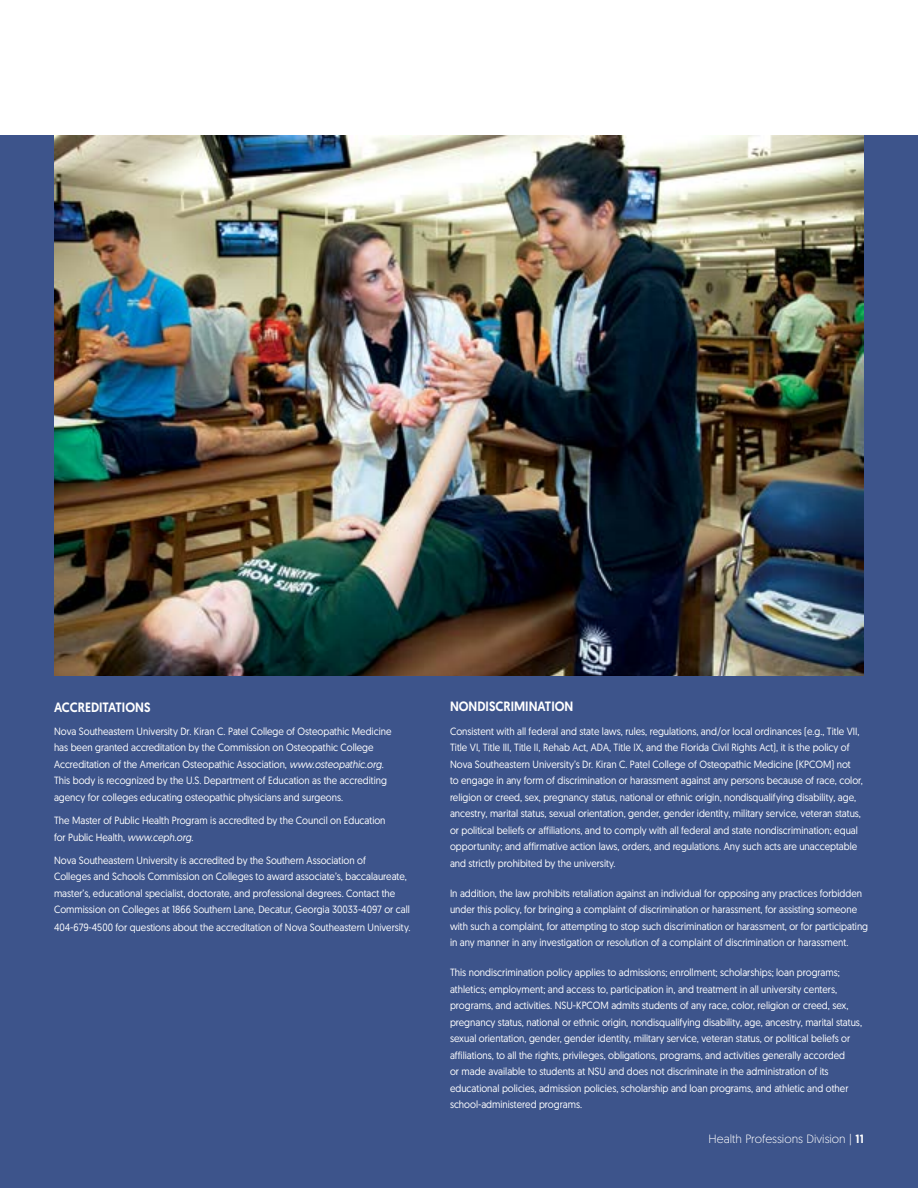
<style>
.page{position:relative;width:918px;height:1188px;background:#fff}
.page>*{position:absolute;margin:0;border:0;box-sizing:border-box;transform-origin:0 0}
.t1{font:500 13.5px "Geomanist";color:#fff;scale:.92 1}
.t2{font:300 12px "Geomanist";color:#fff}
.t3{font:10.5px/16.5px "Geomanist";color:#fff;scale:.92 1}
.s1{font-style:italic}
.s2{font-weight:500}
</style>
<div class="page">
<div style="left:0;top:135px;width:918px;height:1053px;background:#3d548b"></div>
<img style="left:54px;top:135px;width:809px;height:541px">
<p class="t1" style="left:54px;top:698px;width:106px">ACCREDITATIONS</p>
<p class="t3" style="left:54px;top:723px;width:368px">Nova Southeastern University Dr. Kiran C. Patel College of Osteopathic Medicine has been granted accreditation by the Commission on Osteopathic College Accreditation of the American Osteopathic Association, <span class="s1">www.osteopathic.org</span>.<br>This body is recognized by the U.S. Department of Education as the accrediting agency for colleges educating osteopathic physicians and surgeons.</p>
<p class="t3" style="left:54px;top:812px;width:362px">The Master of Public Health Program is accredited by the Council on Education for Public Health, <span class="s1">www.ceph.org</span>.</p>
<p class="t3" style="left:54px;top:852px;width:388px">Nova Southeastern University is accredited by the Southern Association of<br>Colleges and Schools Commission on Colleges to award associate’s, baccalaureate, master’s, educational specialist, doctorate, and professional degrees. Contact the Commission on Colleges at 1866 Southern Lane, Decatur, Georgia 30033-4097 or call</p>
<p class="t3" style="left:54px;top:919px;width:389px">404-679-4500 for questions about the accreditation of Nova Southeastern University.</p>
<p class="t1" style="left:450px;top:698px;width:136px">NONDISCRIMINATION</p>
<p class="t3" style="left:450px;top:722px;width:450px">Consistent with all federal and state laws, rules, regulations, and/or local ordinances (e.g., Title VII, Title VI, Title III, Title II, Rehab Act, ADA, Title IX, and the Florida Civil Rights Act), it is the policy of Nova Southeastern University’s Dr. Kiran C. Patel College of Osteopathic Medicine (KPCOM) not<br>to engage in any form of discrimination or harassment against any persons because of race, color, religion or creed, sex, pregnancy status, national or ethnic origin, nondisqualifying disability, age, ancestry, marital status, sexual orientation, gender, gender identity, military service, veteran status, or political beliefs or affiliations, and to comply with all federal and state nondiscrimination; equal opportunity; and affirmative action laws, orders, and regulations. Any such acts are unacceptable and strictly prohibited by the university.</p>
<p class="t3" style="left:450px;top:884px;width:456px">In addition, the law prohibits retaliation against an individual for opposing any practices forbidden under this policy, for bringing a complaint of discrimination or harassment, for assisting someone with such a complaint, for attempting to stop such discrimination or harassment, or for participating in any manner in any investigation or resolution of a complaint of discrimination or harassment.</p>
<p class="t3" style="left:450px;top:964px;width:449px">This nondiscrimination policy applies to admissions; enrollment; scholarships; loan programs; athletics; employment; and access to, participation in, and treatment in all university centers, programs, and activities. NSU-KPCOM admits students of any race, color, religion or creed, sex, pregnancy status, national or ethnic origin, nondisqualifying disability, age, ancestry, marital status, sexual orientation, gender, gender identity, military service, veteran status, or political beliefs or affiliations, to all the rights, privileges, obligations, programs, and activities generally accorded<br>or made available to students at NSU and does not discriminate in the administration of its educational policies, admission policies, scholarship and loan programs, and athletic and other school-administered programs.</p>
<p class="t2" style="left:709px;top:1131px;width:157px">Health Professions Division | <span class="s2">11</span></p>
</div>
